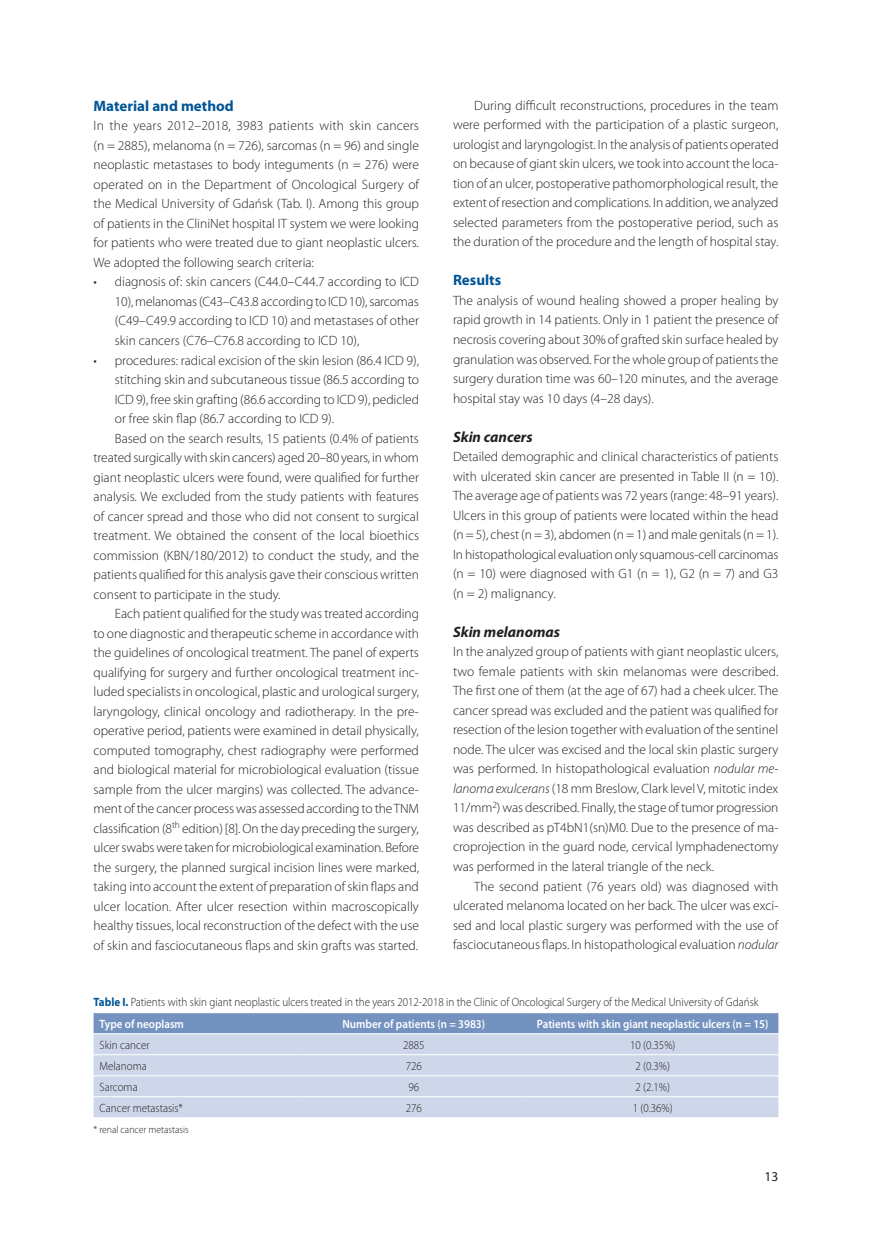
<style>
.page{position:relative;width:872px;height:1234px;background:#fff}
.page>*{position:absolute;margin:0;border:0;box-sizing:border-box;transform-origin:0 0}
._07_-_Srodtytul_1{font:700 15px "Myriad Pro";color:#005495}
._07_-_Środtytul_2{font:italic 700 15px "Myriad Pro";color:#231f20}
._08_-_Tekst{font:300 13.5px/19.5px "Myriad Pro";color:#231f20;text-align:justify}
._08_-_Tekst_bez_wcie{font:300 13.5px/19.5px "Myriad Pro";color:#231f20;text-align:justify}
.t1{font:13.5px "Myriad Pro";color:#231f20}
._22_-_Tabela_-_tytuł{font:300 12px "Myriad Pro";color:#231f20;scale:.92 1}
._24_-_Tabela_-_tekst{font:300 12px "Myriad Pro";color:#231f20;scale:.92 1}
._23_-_Tabela_-_nagłó{font:600 12px "Myriad Pro";color:#fff;scale:.92 1}
._25_-_Tabela_-_przyp{font:300 10.5px "Myriad Pro";color:#231f20;scale:.92 1}
.s1{font-style:italic}
.s2{font-weight:700;color:#005495}
</style>
<div class="page">
<svg style="left:94px;top:1013px;width:684px;height:20px;background:#7794c1"></svg>
<div style="left:94px;top:1034px;width:684px;height:83px;background:#ced7e9"></div>
<hr style="left:94px;top:1054px;width:206px;height:1px;background:#fff">
<hr style="left:300px;top:1054px;width:227px;height:1px;background:#fff">
<hr style="left:527px;top:1054px;width:251px;height:1px;background:#fff">
<hr style="left:94px;top:1075px;width:206px;height:1px;background:#fff">
<hr style="left:300px;top:1075px;width:227px;height:1px;background:#fff">
<hr style="left:527px;top:1075px;width:251px;height:1px;background:#fff">
<hr style="left:94px;top:1096px;width:206px;height:1px;background:#fff">
<hr style="left:300px;top:1096px;width:227px;height:1px;background:#fff">
<hr style="left:527px;top:1096px;width:251px;height:1px;background:#fff">
<div style="left:100px;top:1018px;width:194px;height:12px;background:#7492c0"></div>
<div style="left:306px;top:1018px;width:215px;height:12px;background:#7492c0"></div>
<div style="left:533px;top:1018px;width:239px;height:12px;background:#7492c0"></div>
<p class="_07_-_Srodtytul_1" style="left:94px;top:96px;width:142px">Material and method</p>
<p class="_08_-_Tekst_bez_wcie" style="left:94px;top:116px;width:327px">In the years 2012–2018, 3983 patients with skin cancers (n = 2885), melanoma (n = 726), sarcomas (n = 96) and single neoplastic metastases to body integuments (n = 276) were operated on in the Department of Oncological Surgery of the Medical University of Gdańsk (Tab. I). Among this group of patients in the CliniNet hospital IT system we were looking for patients who were treated due to giant neoplastic ulcers.<br>We adopted the following search criteria:</p>
<p class="_08_-_Tekst" style="left:115px;top:272px;width:306px;text-indent:-21px">• diagnosis of: skin cancers (C44.0–C44.7 according to ICD 10), melanomas (C43–C43.8 according to ICD 10), sarcomas (C49–C49.9 according to ICD 10) and metastases of other skin cancers (C76–C76.8 according to ICD 10),</p>
<p class="_08_-_Tekst" style="left:115px;top:350px;width:306px;text-indent:-21px">• procedures: radical excision of the skin lesion (86.4 ICD 9), stitching skin and subcutaneous tissue (86.5 according to ICD 9), free skin grafting (86.6 according to ICD 9), pedicled or free skin flap (86.7 according to ICD 9).</p>
<p class="_08_-_Tekst" style="left:94px;top:428px;width:327px;text-indent:21px">Based on the search results, 15 patients (0.4% of patients treated surgically with skin cancers) aged 20–80 years, in whom giant neoplastic ulcers were found, were qualified for further analysis. We excluded from the study patients with features of cancer spread and those who did not consent to surgical treatment. We obtained the consent of the local bioethics commission (KBN/180/2012) to conduct the study, and the patients qualified for this analysis gave their conscious written consent to participate in the study.</p>
<p class="_08_-_Tekst" style="left:94px;top:603px;width:327px;text-indent:21px">Each patient qualified for the study was treated according to one diagnostic and therapeutic scheme in accordance with the guidelines of oncological treatment. The panel of experts qualifying for surgery and further oncological treatment inc&shy;luded specialists in oncological, plastic and urological surgery, laryngology, clinical oncology and radiotherapy. In the pre&shy;operative period, patients were examined in detail physically, computed tomography, chest radiography were performed and biological material for microbiological evaluation (tissue sample from the ulcer margins) was collected. The advance&shy;ment of the cancer process was assessed according to the TNM classification (8<sup>th</sup> edition) [8]. On the day preceding the surgery, ulcer swabs were taken for microbiological examination. Before the surgery, the planned surgical incision lines were marked, taking into account the extent of preparation of skin flaps and ulcer location. After ulcer resection within macroscopically healthy tissues, local reconstruction of the defect with the use of skin and fasciocutaneous flaps and skin grafts was started.</p>
<p class="_08_-_Tekst" style="left:453px;top:95px;width:327px;text-indent:21px">During difficult reconstructions, procedures in the team were performed with the participation of a plastic surgeon, urologist and laryngologist. In the analysis of patients operated on because of giant skin ulcers, we took into account the loca&shy;tion of an ulcer, postoperative pathomorphological result, the extent of resection and complications. In addition, we analyzed selected parameters from the postoperative period, such as the duration of the procedure and the length of hospital stay.</p>
<p class="_07_-_Srodtytul_1" style="left:453px;top:270px;width:50px">Results</p>
<p class="_08_-_Tekst_bez_wcie" style="left:453px;top:290px;width:327px">The analysis of wound healing showed a proper healing by rapid growth in 14 patients. Only in 1 patient the presence of necrosis covering about 30% of grafted skin surface healed by granulation was observed. For the whole group of patients the surgery duration time was 60–120 minutes, and the average hospital stay was 10 days (4–28 days).</p>
<p class="_07_-_Środtytul_2" style="left:453px;top:426px;width:81px">Skin cancers</p>
<p class="_08_-_Tekst_bez_wcie" style="left:453px;top:446px;width:327px">Detailed demographic and clinical characteristics of patients with ulcerated skin cancer are presented in Table II (n = 10).<br>The average age of patients was 72 years (range: 48–91 years).<br>Ulcers in this group of patients were located within the head (n = 5), chest (n = 3), abdomen (n = 1) and male genitals (n = 1).<br>In histopathological evaluation only squamous-cell carcinomas (n = 10) were diagnosed with G1 (n = 1), G2 (n = 7) and G3 (n = 2) malignancy.</p>
<p class="_07_-_Środtytul_2" style="left:453px;top:622px;width:109px">Skin melanomas</p>
<p class="_08_-_Tekst_bez_wcie" style="left:453px;top:641px;width:327px">In the analyzed group of patients with giant neoplastic ulcers, two female patients with skin melanomas were described.<br>The first one of them (at the age of 67) had a cheek ulcer. The cancer spread was excluded and the patient was qualified for resection of the lesion together with evaluation of the sentinel node. The ulcer was excised and the local skin plastic surgery was performed. In histopathological evaluation <span class="s1">nodular me&shy;lanoma exulcerans</span>(18 mm Breslow, Clark level V, mitotic index 11/mm<sup>2</sup>) was described. Finally, the stage of tumor progression was described as pT4bN1(sn)M0. Due to the presence of ma&shy;croprojection in the guard node, cervical lymphadenectomy was performed in the lateral triangle of the neck.</p>
<p class="_08_-_Tekst" style="left:453px;top:875px;width:327px;text-indent:21px">The second patient (76 years old) was diagnosed with ulcerated melanoma located on her back. The ulcer was exci&shy;sed and local plastic surgery was performed with the use of fasciocutaneous flaps. In histopathological evaluation <span class="s1">nodular</span></p>
<p class="_22_-_Tabela_-_tytuł" style="left:94px;top:994px;width:724px"><span class="s2">Table I.</span> Patients with skin giant neoplastic ulcers treated in the years 2012-2018 in the Clinic of Oncological Surgery of the Medical University of Gdańsk</p>
<p class="_23_-_Tabela_-_nagłó" style="left:100px;top:1015px;width:93px">Type of neoplasm</p>
<p class="_23_-_Tabela_-_nagłó" style="left:342px;top:1015px;width:157px">Number of patients (n = 3983)</p>
<p class="_23_-_Tabela_-_nagłó" style="left:537px;top:1015px;width:253px">Patients with skin giant neoplastic ulcers (n = 15)</p>
<p class="_24_-_Tabela_-_tekst" style="left:100px;top:1037px;width:56px">Skin cancer</p>
<p class="_24_-_Tabela_-_tekst" style="left:403px;top:1037px;width:25px">2885</p>
<p class="_24_-_Tabela_-_tekst" style="left:630px;top:1037px;width:51px">10 (0.35%)</p>
<p class="_24_-_Tabela_-_tekst" style="left:100px;top:1058px;width:53px">Melanoma</p>
<p class="_24_-_Tabela_-_tekst" style="left:406px;top:1058px;width:19px">726</p>
<p class="_24_-_Tabela_-_tekst" style="left:635px;top:1058px;width:39px">2 (0.3%)</p>
<p class="_24_-_Tabela_-_tekst" style="left:100px;top:1079px;width:43px">Sarcoma</p>
<p class="_24_-_Tabela_-_tekst" style="left:408px;top:1079px;width:13px">96</p>
<p class="_24_-_Tabela_-_tekst" style="left:635px;top:1079px;width:39px">2 (2.1%)</p>
<p class="_24_-_Tabela_-_tekst" style="left:100px;top:1100px;width:92px">Cancer metastasis*</p>
<p class="_24_-_Tabela_-_tekst" style="left:406px;top:1100px;width:19px">276</p>
<p class="_24_-_Tabela_-_tekst" style="left:633px;top:1100px;width:45px">1 (0.36%)</p>
<p class="_25_-_Tabela_-_przyp" style="left:94px;top:1123px;width:105px">* renal cancer metastasis</p>
<p class="t1" style="left:764px;top:1168px;width:15px">13</p>
</div>
